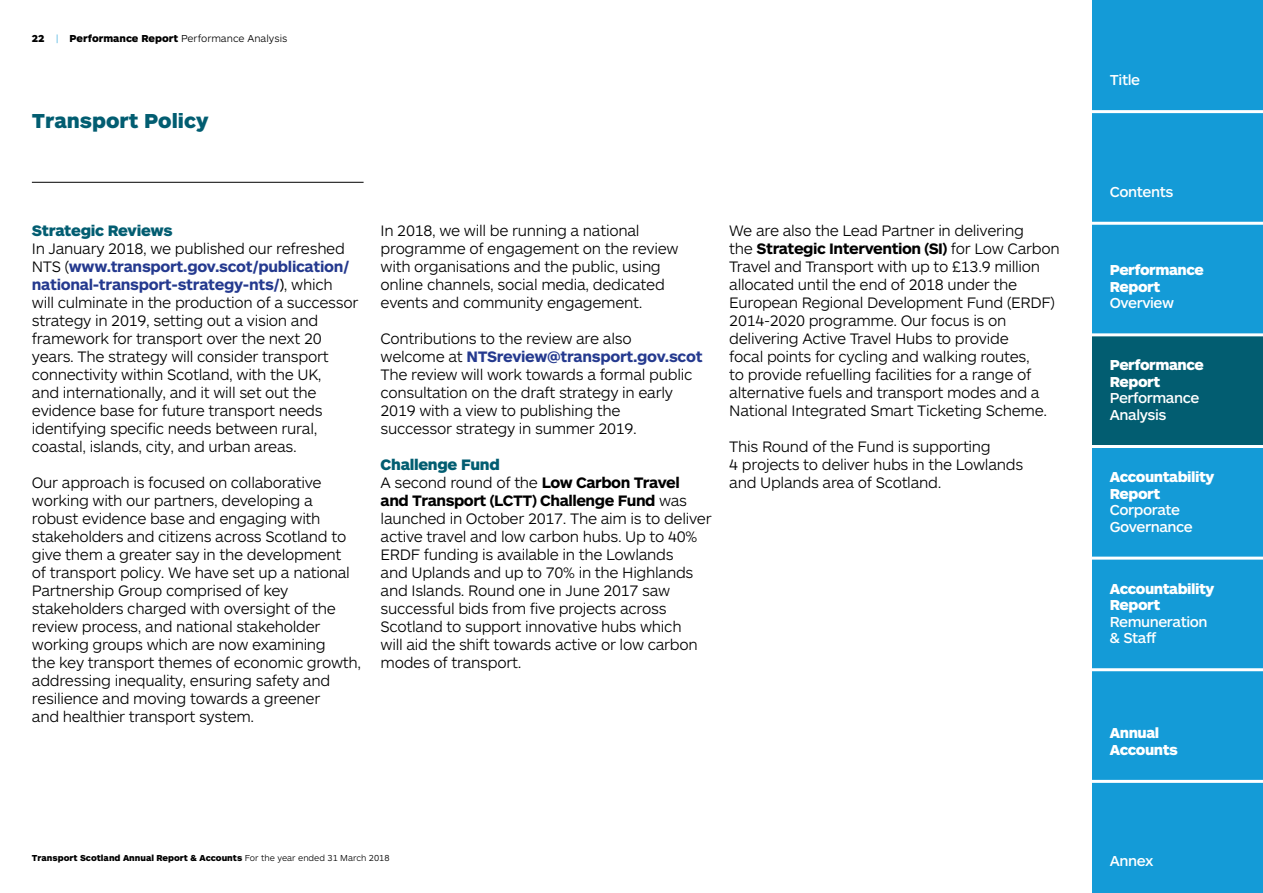
<style>
.page{position:relative;width:1263px;height:893px;background:#fff}
.page>*{position:absolute;margin:0;border:0;box-sizing:border-box;transform-origin:0 0}
.t1{font:900 21px "ARS Maquette Pro";color:#025d71}
.t2{font:300 15.75px/18px "ARS Maquette Pro";letter-spacing:-.02em;color:#000}
.t3{font:900 15.75px "ARS Maquette Pro";letter-spacing:-.02em;color:#025d71}
.t4{font:900 15px/16.5px "ARS Maquette Pro";letter-spacing:-.03em;color:#fff}
.t5{font:500 15px/16.5px "ARS Maquette Pro";letter-spacing:-.03em;color:#fff}
.t6{font:900 10.5px "ARS Maquette Pro";color:#000}
.t7{font:900 9px "ARS Maquette Pro";color:#000}
.s1{font-weight:300;color:#149bd7}
.s2{font-weight:300}
.s3{font-weight:700;color:#253a8f}
.s4{font-weight:400}
.s5{font-weight:900;color:#025d71}
.s6{font-weight:700}
</style>
<div class="page">
<hr style="left:32px;top:182px;width:332px;height:1px;background:#000">
<div style="left:1093px;top:0;width:170px;height:112px;background:#149bd7"></div>
<div style="left:1093px;top:112px;width:170px;height:111px;background:#149bd7"></div>
<div style="left:1093px;top:223px;width:170px;height:112px;background:#149bd7"></div>
<div style="left:1093px;top:335px;width:170px;height:111px;background:#025d71"></div>
<div style="left:1093px;top:446px;width:170px;height:112px;background:#149bd7"></div>
<div style="left:1093px;top:558px;width:170px;height:112px;background:#149bd7"></div>
<div style="left:1093px;top:670px;width:170px;height:111px;background:#149bd7"></div>
<div style="left:1093px;top:781px;width:170px;height:112px;background:#149bd7"></div>
<hr style="left:1089px;top:110px;width:174px;height:3px;background:#fff">
<hr style="left:1089px;top:222px;width:174px;height:3px;background:#fff">
<hr style="left:1089px;top:333px;width:174px;height:3px;background:#fff">
<hr style="left:1089px;top:445px;width:174px;height:3px;background:#fff">
<hr style="left:1089px;top:557px;width:174px;height:3px;background:#fff">
<hr style="left:1089px;top:668px;width:174px;height:3px;background:#fff">
<hr style="left:1089px;top:780px;width:174px;height:3px;background:#fff">
<p class="t6" style="left:32px;top:32px;width:257px">22 <span class="s1">|</span> Performance Report <span class="s2">Performance Analysis</span></p>
<h1 class="t1" style="left:32px;top:107px;width:178px">Transport Policy</h1>
<p class="t3" style="left:32px;top:220px;width:142px">Strategic Reviews</p>
<p class="t2" style="left:32px;top:239px;width:328px">In January 2018, we published our refreshed NTS (<span class="s3">www.transport.gov.scot/publication/ national-transport-strategy-nts/</span><span class="s4">)</span>, which will culminate in the production of a successor strategy in 2019, setting out a vision and framework for transport over the next 20 years. The strategy will consider transport connectivity within Scotland, with the UK,<br>and internationally, and it will set out the evidence base for future transport needs identifying specific needs between rural, coastal, islands, city, and urban areas.</p>
<p class="t2" style="left:32px;top:473px;width:331px">Our approach is focused on collaborative working with our partners, developing a robust evidence base and engaging with stakeholders and citizens across Scotland to give them a greater say in the development<br>of transport policy. We have set up a national Partnership Group comprised of key stakeholders charged with oversight of the review process, and national stakeholder working groups which are now examining<br>the key transport themes of economic growth, addressing inequality, ensuring safety and resilience and moving towards a greener<br>and healthier transport system.</p>
<p class="t2" style="left:381px;top:221px;width:300px">In 2018, we will be running a national programme of engagement on the review with organisations and the public, using online channels, social media, dedicated events and community engagement.</p>
<p class="t2" style="left:381px;top:329px;width:323px">Contributions to the review are also<br>welcome at <span class="s3">NTSreview@transport.gov.scot </span>The review will work towards a formal public consultation on the draft strategy in early 2019 with a view to publishing the<br>successor strategy in summer 2019.</p>
<p class="t2" style="left:381px;top:455px;width:333px"><span class="s5">Challenge Fund<br></span>A second round of the <span class="s6">Low Carbon Travel and Transport (LCTT) Challenge Fund</span> was launched in October 2017. The aim is to deliver active travel and low carbon hubs. Up to 40% ERDF funding is available in the Lowlands<br>and Uplands and up to 70% in the Highlands and Islands. Round one in June 2017 saw successful bids from five projects across Scotland to support innovative hubs which<br>will aid the shift towards active or low carbon modes of transport.</p>
<p class="t2" style="left:729px;top:221px;width:332px">We are also the Lead Partner in delivering<br>the <span class="s6">Strategic Intervention (SI)</span> for Low Carbon Travel and Transport with up to £13.9 million allocated until the end of 2018 under the European Regional Development Fund (ERDF)<br>2014-2020 programme. Our focus is on delivering Active Travel Hubs to provide<br>focal points for cycling and walking routes,<br>to provide refuelling facilities for a range of alternative fuels and transport modes and a National Integrated Smart Ticketing Scheme.</p>
<p class="t2" style="left:729px;top:437px;width:295px">This Round of the Fund is supporting<br>4 projects to deliver hubs in the Lowlands and Uplands area of Scotland.</p>
<p class="t7" style="left:32px;top:852px;width:359px">Transport Scotland Annual Report &amp; Accounts <span class="s2">For the year ended 31 March 2018</span></p>
<p class="t5" style="left:1110px;top:71px;width:32px">Title</p>
<p class="t5" style="left:1110px;top:182px;width:65px">Contents</p>
<p class="t4" style="left:1110px;top:261px;width:95px">Performance<br>Report</p>
<p class="t5" style="left:1110px;top:294px;width:66px">Overview</p>
<p class="t4" style="left:1110px;top:356px;width:95px">Performance<br>Report</p>
<p class="t5" style="left:1110px;top:389px;width:91px">Performance<br>Analysis</p>
<p class="t4" style="left:1110px;top:468px;width:106px">Accountability<br>Report</p>
<p class="t5" style="left:1110px;top:501px;width:84px">Corporate<br>Governance</p>
<p class="t4" style="left:1110px;top:579px;width:106px">Accountability<br>Report</p>
<p class="t5" style="left:1110px;top:612px;width:99px">Remuneration &amp; Staff</p>
<p class="t4" style="left:1110px;top:724px;width:70px">Annual<br>Accounts</p>
<p class="t5" style="left:1110px;top:852px;width:45px">Annex</p>
</div>
